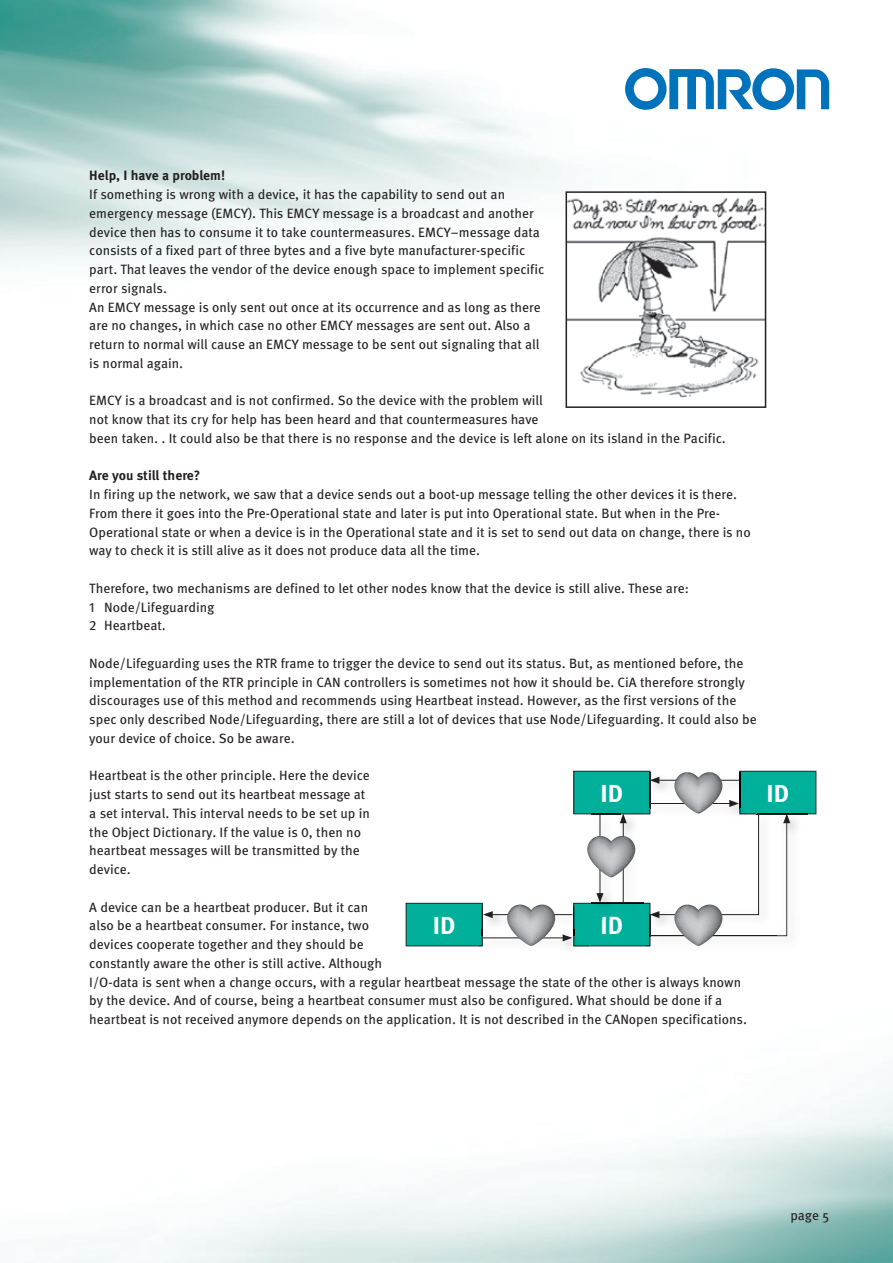
<style>
.page{position:relative;width:893px;height:1263px;background:#fff}
.page>*{position:absolute;margin:0;border:0;box-sizing:border-box;transform-origin:0 0}
.t1{font:700 24.45px "Meta Pro";color:#fff}
.t2{font:13.5px/18.8px "Meta Pro";color:#231f20}
.t3{font:700 13.5px "Meta Pro";letter-spacing:-.005em;color:#231f20}
</style>
<div class="page">
<img style="left:28px;top:914px;width:865px;height:349px">
<img style="left:0;top:0;width:830px;height:391px">
<svg style="left:625px;top:68px;width:204px;height:42px"></svg>
<img style="left:569px;top:194px;width:194px;height:204px">
<div style="left:566px;top:191px;width:200px;height:217px;border:2px solid #231f20"></div>
<img style="left:478px;top:935px;width:111px;height:24px">
<hr style="left:483px;top:937px;width:82px;height:1px;background:#231f20">
<img style="left:645px;top:946px;width:163px;height:8px">
<img style="left:493px;top:915px;width:70px;height:15px">
<img style="left:493px;top:930px;width:70px;height:5px">
<hr style="left:490px;top:914px;width:82px;height:1px;background:#231f20">
<svg style="left:406px;top:903px;width:87px;height:43px;background:#1baf9d"></svg>
<svg style="left:507px;top:904px;width:48px;height:42px"></svg>
<svg style="left:563px;top:771px;width:253px;height:175px"></svg>
<p class="t3" style="left:89px;top:167px;width:137px">Help, I have a problem!</p>
<p class="t2" style="left:89px;top:185px;width:457px">If something is wrong with a device, it has the capability to send out an emergency message (EMCY). This EMCY message is a broadcast and another device then has to consume it to take countermeasures. EMCY–message data consists of a fixed part of three bytes and a five byte manufacturer-specific part. That leaves the vendor of the device enough space to implement specific error signals.<br>An EMCY message is only sent out once at its occurrence and as long as there are no changes, in which case no other EMCY messages are sent out. Also a return to normal will cause an EMCY message to be sent out signaling that all is normal again.</p>
<p class="t2" style="left:89px;top:392px;width:638px">EMCY is a broadcast and is not confirmed. So the device with the problem will<br>not know that its cry for help has been heard and that countermeasures have<br>been taken. . It could also be that there is no response and the device is left alone on its island in the Pacific.</p>
<p class="t3" style="left:89px;top:467px;width:113px">Are you still there?</p>
<p class="t2" style="left:89px;top:485px;width:663px">In firing up the network, we saw that a device sends out a boot-up message telling the other devices it is there.<br>From there it goes into the Pre-Operational state and later is put into Operational state. But when in the Pre-Operational state or when a device is in the Operational state and it is set to send out data on change, there is no way to check it is still alive as it does not produce data all the time.</p>
<p class="t2" style="left:89px;top:579px;width:601px">Therefore, two mechanisms are defined to let other nodes know that the device is still alive. These are:<br>1 Node/Lifeguarding<br>2 Heartbeat.</p>
<p class="t2" style="left:89px;top:654px;width:669px">Node/Lifeguarding uses the RTR frame to trigger the device to send out its status. But, as mentioned before, the implementation of the RTR principle in CAN controllers is sometimes not how it should be. CiA therefore strongly discourages use of this method and recommends using Heartbeat instead. However, as the first versions of the spec only described Node/Lifeguarding, there are still a lot of devices that use Node/Lifeguarding. It could also be your device of choice. So be aware.</p>
<p class="t2" style="left:89px;top:767px;width:282px">Heartbeat is the other principle. Here the device just starts to send out its heartbeat message at a set interval. This interval needs to be set up in the Object Dictionary. If the value is 0, then no heartbeat messages will be transmitted by the device.</p>
<p class="t2" style="left:89px;top:898px;width:659px">A device can be a heartbeat producer. But it can<br>also be a heartbeat consumer. For instance, two<br>devices cooperate together and they should be<br>constantly aware the other is still active. Although<br>I/O-data is sent when a change occurs, with a regular heartbeat message the state of the other is always known by the device. And of course, being a heartbeat consumer must also be configured. What should be done if a heartbeat is not received anymore depends on the application. It is not described in the CANopen specifications.</p>
<h1 class="t1" style="left:601px;top:778px;width:24px">ID</h1>
<h1 class="t1" style="left:767px;top:778px;width:24px">ID</h1>
<h1 class="t1" style="left:433px;top:910px;width:24px">ID</h1>
<h1 class="t1" style="left:601px;top:910px;width:24px">ID</h1>
<p class="t2" style="left:790px;top:1207px;width:40px">page 5</p>
</div>
